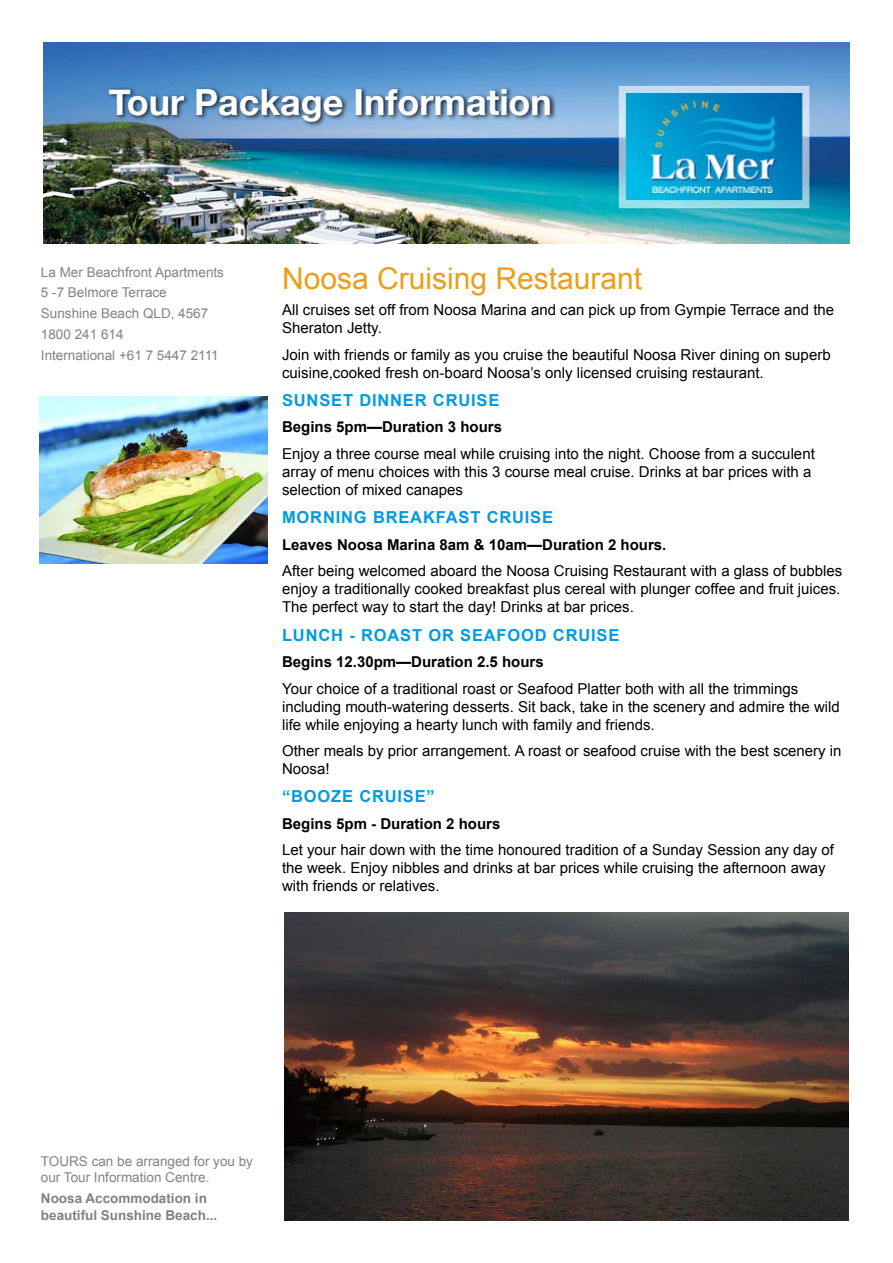
<style>
.page{position:relative;width:893px;height:1263px;background:#fff}
.page>*{position:absolute;margin:0;border:0;box-sizing:border-box;transform-origin:0 0}
.t1{font:700 36px "Helvetica Neue";color:#fff}
.t2{font:30px "Arial";color:#ed9e19}
.t3{font:700 16.5px "Arial";letter-spacing:.05em;color:#009bdf}
.t4{font:15px/18px "Arial";color:#000}
.t5{font:700 15px "Arial";color:#000}
.t6{font:13.5px/20.7px "Arial";color:#808285}
.t7{font:700 13.5px/16.5px "Arial";color:#808285}
</style>
<div class="page">
<img style="left:284px;top:912px;width:565px;height:308px">
<img style="left:39px;top:397px;width:229px;height:167px">
<img style="left:43px;top:43px;width:807px;height:200px">
<div style="left:107px;top:86px;width:450px;height:42px;background:#000;opacity:.75"></div>
<h1 class="t1" style="left:109px;top:80px;width:445px">Tour Package Information</h1>
<p class="t6" style="left:41px;top:262px;width:185px">La Mer Beachfront Apartments<br>5 -7 Belmore Terrace<br>Sunshine Beach QLD, 4567<br>1800 241 614<br>International +61 7 5447 2111</p>
<h2 class="t2" style="left:282px;top:258px;width:362px">Noosa Cruising Restaurant</h2>
<p class="t4" style="left:282px;top:301px;width:554px">All cruises set off from Noosa Marina and can pick up from Gympie Terrace and the<br>Sheraton Jetty.</p>
<p class="t4" style="left:282px;top:345px;width:550px">Join with friends or family as you cruise the beautiful Noosa River dining on superb cuisine,cooked fresh on-board Noosa’s only licensed cruising restaurant.</p>
<p class="t3" style="left:282px;top:389px;width:219px">Sunset Dinner Cruise</p>
<p class="t5" style="left:282px;top:417px;width:222px">Begins 5pm—Duration 3 hours</p>
<p class="t4" style="left:282px;top:445px;width:534px">Enjoy a three course meal while cruising into the night. Choose from a succulent array of menu choices with this 3 course meal cruise. Drinks at bar prices with a selection of mixed canapes</p>
<p class="t3" style="left:282px;top:506px;width:273px">Morning Breakfast Cruise</p>
<p class="t5" style="left:282px;top:534px;width:386px">Leaves Noosa Marina 8am &amp; 10am—Duration 2 hours.</p>
<p class="t4" style="left:282px;top:562px;width:562px">After being welcomed aboard the Noosa Cruising Restaurant with a glass of bubbles enjoy a traditionally cooked breakfast plus cereal with plunger coffee and fruit juices.<br>The perfect way to start the day! Drinks at bar prices.</p>
<p class="t3" style="left:282px;top:624px;width:339px">Lunch - Roast Or Seafood Cruise</p>
<p class="t5" style="left:282px;top:652px;width:263px">Begins 12.30pm—Duration 2.5 hours</p>
<p class="t4" style="left:282px;top:679px;width:559px">Your choice of a traditional roast or Seafood Platter both with all the trimmings including mouth-watering desserts. Sit back, take in the scenery and admire the wild life while enjoying a hearty lunch with family and friends.</p>
<p class="t4" style="left:282px;top:742px;width:561px">Other meals by prior arrangement. A roast or seafood cruise with the best scenery in<br>Noosa!</p>
<p class="t3" style="left:282px;top:786px;width:154px">“Booze Cruise”</p>
<p class="t5" style="left:282px;top:814px;width:220px">Begins 5pm - Duration 2 hours</p>
<p class="t4" style="left:282px;top:841px;width:553px">Let your hair down with the time honoured tradition of a Sunday Session any day of the week. Enjoy nibbles and drinks at bar prices while cruising the afternoon away with friends or relatives.</p>
<p class="t6" style="left:41px;top:1153px;width:214px;line-height:16.5px">TOURS can be arranged for you by our Tour Information Centre.</p>
<p class="t7" style="left:41px;top:1190px;width:178px">Noosa Accommodation in beautiful Sunshine Beach...</p>
</div>
